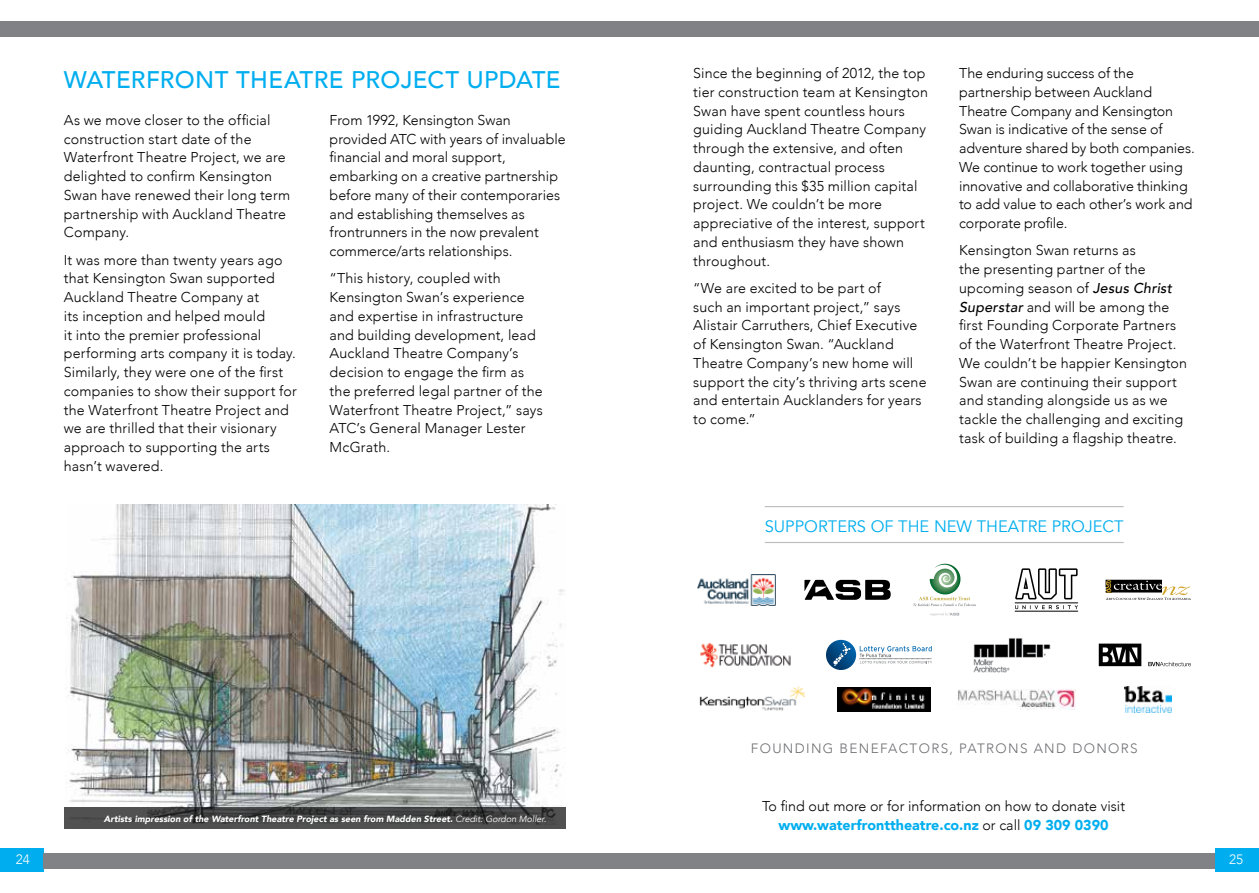
<style>
.page{position:relative;width:1259px;height:893px;background:#fff}
.page>*{position:absolute;margin:0;border:0;box-sizing:border-box;transform-origin:0 0}
.t1{font:500 24px "Avenir";letter-spacing:.015em;color:#00aeef}
.t2{font:16.5px "Avenir";color:#00aeef}
.t3{font:300 14.25px/18.8px "Avenir";letter-spacing:.01em;color:#000}
.t4{font:300 13.5px "Avenir";letter-spacing:.1em;color:#6d6e71}
.t5{font:300 13.5px "Avenir";color:#fff}
.t6{font:italic 900 9px "Avenir";color:#fff}
.s1{font-weight:400}
.s2{font-weight:500;font-style:italic}
.s3{font-weight:900;color:#00aeef}
</style>
<div class="page">
<div style="left:1215px;top:848px;width:44px;height:24px;background:#00aeef"></div>
<div style="left:0;top:848px;width:44px;height:24px;background:#00aeef"></div>
<img style="left:65px;top:505px;width:501px;height:303px">
<svg style="left:64px;top:808px;width:502px;height:21px;background:#454646"></svg>
<div style="left:44px;top:853px;width:1171px;height:15px;background:#808285"></div>
<div style="left:0;top:21px;width:1259px;height:16px;background:#808285"></div>
<img style="left:697px;top:574px;width:78px;height:31px">
<img style="left:700px;top:643px;width:91px;height:25px">
<svg style="left:1105px;top:580px;width:86px;height:20px"></svg>
<hr style="left:765px;top:542px;width:358px;height:1px;background:#bcbec0">
<hr style="left:765px;top:506px;width:358px;height:1px;background:#bcbec0">
<svg style="left:804px;top:580px;width:86px;height:20px"></svg>
<svg style="left:930px;top:613px;width:29px;height:3px"></svg>
<svg style="left:913px;top:564px;width:63px;height:42px"></svg>
<img style="left:973px;top:638px;width:78px;height:35px">
<img style="left:699px;top:686px;width:106px;height:25px">
<img style="left:957px;top:690px;width:119px;height:19px">
<img style="left:1124px;top:687px;width:48px;height:25px">
<svg style="left:1098px;top:644px;width:43px;height:22px"></svg>
<svg style="left:1148px;top:662px;width:43px;height:4px"></svg>
<img style="left:838px;top:687px;width:92px;height:25px">
<svg style="left:826px;top:640px;width:30px;height:30px"></svg>
<svg style="left:833px;top:643px;width:17px;height:24px"></svg>
<svg style="left:859px;top:646px;width:73px;height:18px"></svg>
<hr style="left:1015px;top:611px;width:62px;height:1px;background:#000">
<hr style="left:1015px;top:603px;width:62px;height:1px;background:#000">
<svg style="left:1015px;top:605px;width:63px;height:4px"></svg>
<svg style="left:1015px;top:568px;width:62px;height:31px"></svg>
<h1 class="t1" style="left:64px;top:59px;width:190px">WATERFRONT THEA</h1>
<h1 class="t1" style="left:300px;top:59px;width:117px">TRE PROJEC</h1>
<h1 class="t1" style="left:445px;top:59px;width:117px">T UPDATE</h1>
<p class="t3" style="left:64px;top:111px;width:228px">As we move closer to the official construction start date of the<br>Waterfront Theatre Project, we are delighted to confirm Kensington<br>Swan have renewed their long term partnership with Auckland Theatre<br>Company.</p>
<p class="t3" style="left:64px;top:250px;width:234px">It was more than twenty years ago that Kensington Swan supported<br>Auckland Theatre Company at<br>its inception and helped mould<br>it into the premier professional performing arts company it is today.<br>Similarly, they were one of the first companies to show their support for the Waterfront Theatre Project and we are thrilled that their visionary approach to supporting the arts hasn’t wavered.</p>
<p class="t3" style="left:330px;top:111px;width:237px">From 1992, Kensington Swan provided ATC with years of invaluable financial and moral support, embarking on a creative partnership before many of their contemporaries and establishing themselves as frontrunners in the now prevalent commerce/arts relationships.</p>
<p class="t3" style="left:330px;top:269px;width:215px">“This history, coupled with<br>Kensington Swan’s experience and expertise in infrastructure and building development, lead<br>Auckland Theatre Company’s decision to engage the firm as the preferred legal partner of the<br>Waterfront Theatre Project,” says<br>ATC’s General Manager Lester<br>McGrath.</p>
<p class="t6" style="left:104px;top:811px;width:444px">Artists impression of the Waterfront Theatre Project as seen from Madden Street. <span class="s1">Credit: Gordon Moller.</span></p>
<p class="t3" style="left:693px;top:64px;width:236px">Since the beginning of 2012, the top tier construction team at Kensington<br>Swan have spent countless hours guiding Auckland Theatre Company through the extensive, and often daunting, contractual process surrounding this $35 million capital project. We couldn’t be more appreciative of the interest, support and enthusiasm they have shown throughout.</p>
<p class="t3" style="left:693px;top:279px;width:235px">“We are excited to be part of<br>such an important project,” says<br>Alistair Carruthers, Chief Executive of Kensington Swan. “Auckland<br>Theatre Company’s new home will support the city’s thriving arts scene and entertain Aucklanders for years to come.”</p>
<p class="t3" style="left:959px;top:64px;width:237px">The enduring success of the partnership between Auckland<br>Theatre Company and Kensington<br>Swan is indicative of the sense of adventure shared by both companies.<br>We continue to work together using innovative and collaborative thinking to add value to each other’s work and corporate profile.</p>
<p class="t3" style="left:959px;top:241px;width:229px">Kensington Swan returns as<br>the presenting partner of the upcoming season of <span class="s2">Jesus Christ<br>Superstar</span> and will be among the first Founding Corporate Partners of the Waterfront Theatre Project.<br>We couldn’t be happier Kensington<br>Swan are continuing their support and standing alongside us as we tackle the challenging and exciting task of building a flagship theatre.</p>
<p class="t2" style="left:765px;top:516px;width:360px">SUPPORTERS OF THE NEW THEATRE PROJECT</p>
<p class="t4" style="left:751px;top:740px;width:388px">FOUNDING BENEFACTORS, PATRONS AND DONORS</p>
<p class="t3" style="left:762px;top:797px;width:364px;text-align:center">To find out more or for information on how to donate visit <span class="s3">www.waterfronttheatre.co.nz</span> or call <span class="s3">09 309 0390</span></p>
<p class="t5" style="left:16px;top:851px;width:16px">24</p>
<p class="t5" style="left:1229px;top:851px;width:16px">25</p>
</div>
